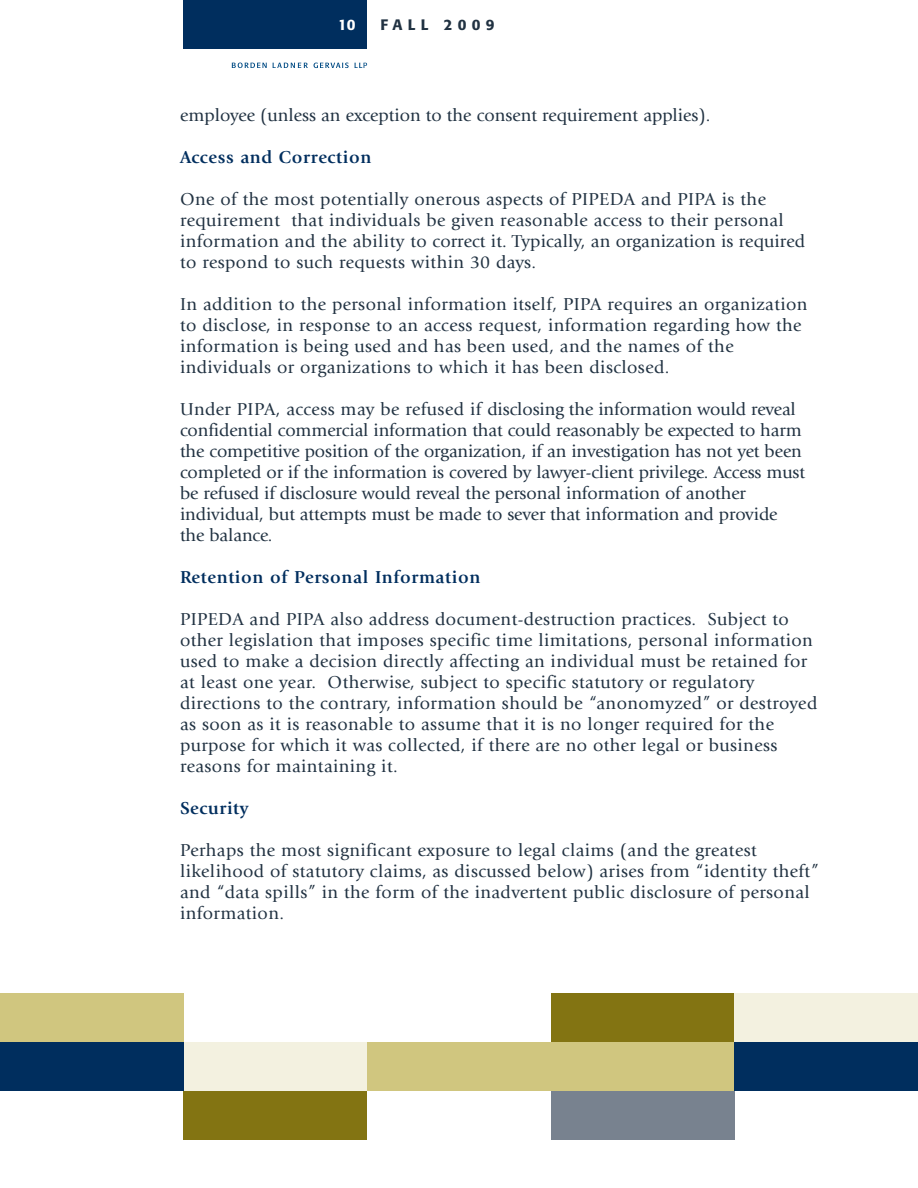
<style>
.page{position:relative;width:918px;height:1188px;background:#fff}
.page>*{position:absolute;margin:0;border:0;box-sizing:border-box;transform-origin:0 0}
.t1{font:18px/21px "Giovanni";letter-spacing:.02em;color:#213242}
.t2{font:18px/21px "Giovanni";letter-spacing:-.005em;color:#213242}
.t3{font:18px "Giovanni";color:#213242}
.t4{font:700 18px "Giovanni";letter-spacing:.035em;color:#002e5e}
.t5{font:500 15px "Formata";letter-spacing:.35em;color:#213242}
.t6{font:500 15px "Formata";color:#fff}
</style>
<div class="page">
<div style="left:551px;top:994px;width:183px;height:48px;background:#837412"></div>
<div style="left:184px;top:1042px;width:183px;height:49px;background:#f3f1e0"></div>
<div style="left:184px;top:1091px;width:183px;height:48px;background:#837412"></div>
<div style="left:734px;top:994px;width:184px;height:48px;background:#f3f1e0"></div>
<div style="left:367px;top:1042px;width:367px;height:49px;background:#d0c67f"></div>
<div style="left:0;top:1042px;width:184px;height:49px;background:#002e5e"></div>
<div style="left:0;top:994px;width:184px;height:48px;background:#d0c67f"></div>
<div style="left:551px;top:1091px;width:183px;height:48px;background:#78828f"></div>
<div style="left:734px;top:1042px;width:184px;height:49px;background:#002e5e"></div>
<div style="left:184px;top:0;width:183px;height:49px;background:#002e5e"></div>
<svg style="left:232px;top:63px;width:35px;height:5px"></svg>
<svg style="left:273px;top:63px;width:35px;height:5px"></svg>
<svg style="left:314px;top:63px;width:35px;height:5px"></svg>
<svg style="left:355px;top:63px;width:12px;height:5px"></svg>
<p class="t6" style="left:338px;top:18px;width:19px">10</p>
<p class="t5" style="left:380px;top:18px;width:116px">FALL 2009</p>
<p class="t3" style="left:180px;top:108px;width:532px">employee (unless an exception to the consent requirement applies).</p>
<p class="t4" style="left:180px;top:150px;width:193px">Access and Correction</p>
<p class="t1" style="left:180px;top:190px;width:627px">One of the most potentially onerous aspects of PIPEDA and PIPA is the requirement that individuals be given reasonable access to their personal information and the ability to correct it. Typically, an organization is required to respond to such requests within 30 days.</p>
<p class="t1" style="left:180px;top:295px;width:629px">In addition to the personal information itself, PIPA requires an organization to disclose, in response to an access request, information regarding how the information is being used and has been used, and the names of the individuals or organizations to which it has been disclosed.</p>
<p class="t2" style="left:180px;top:400px;width:627px">Under PIPA, access may be refused if disclosing the information would reveal confidential commercial information that could reasonably be expected to harm the competitive position of the organization, if an investigation has not yet been completed or if the information is covered by lawyer-client privilege. Access must be refused if disclosure would reveal the personal information of another individual, but attempts must be made to sever that information and provide the balance.</p>
<p class="t4" style="left:180px;top:570px;width:302px">Retention of Personal Information</p>
<p class="t1" style="left:180px;top:610px;width:639px">PIPEDA and PIPA also address document-destruction practices. Subject to other legislation that imposes specific time limitations, personal information used to make a decision directly affecting an individual must be retained for at least one year. Otherwise, subject to specific statutory or regulatory directions to the contrary, information should be “anonomyzed” or destroyed as soon as it is reasonable to assume that it is no longer required for the purpose for which it was collected, if there are no other legal or business reasons for maintaining it.</p>
<p class="t4" style="left:180px;top:801px;width:70px">Security</p>
<p class="t1" style="left:180px;top:841px;width:640px">Perhaps the most significant exposure to legal claims (and the greatest likelihood of statutory claims, as discussed below) arises from “identity theft” and “data spills” in the form of the inadvertent public disclosure of personal information.</p>
</div>
